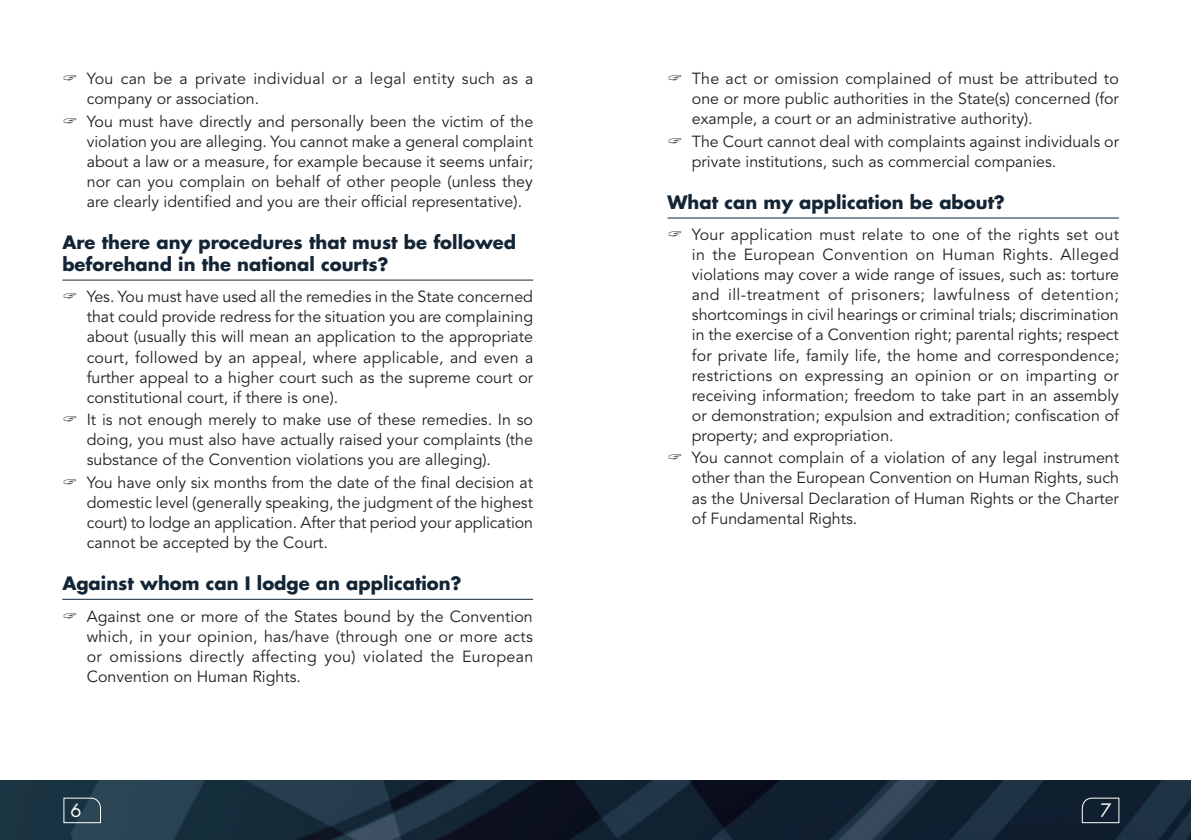
<style>
.page{position:relative;width:1191px;height:840px;background:#fff}
.page>*{position:absolute;margin:0;border:0;box-sizing:border-box;transform-origin:0 0}
.SECOND_TITRE{font:700 18px/22px "Futura Std";color:#132535}
.t1{font:18px "Futura Std";color:#fff}
.t2{font:16px/20px "Avenir LT Std";color:#231f20;text-align:justify}
.t3{font:16px/20px "Avenir LT Std";letter-spacing:.02em;color:#231f20}
</style>
<div class="page">
<img style="left:0;top:780px;width:1191px;height:59px">
<svg style="left:1081px;top:796px;width:38px;height:27px"></svg>
<svg style="left:63px;top:796px;width:38px;height:27px"></svg>
<hr style="left:62px;top:279px;width:471px;height:1px;background:#132535">
<hr style="left:62px;top:598px;width:471px;height:1px;background:#132535">
<hr style="left:667px;top:217px;width:452px;height:1px;background:#132535">
<p class="t3" style="left:87px;top:69px;width:448px">You can be a private individual or a legal entity such as a company or association.</p>
<p class="t2" style="left:87px;top:112px;width:448px">You must have directly and personally been the victim of the violation you are alleging. You cannot make a general complaint about a law or a measure, for example because it seems unfair; nor can you complain on behalf of other people (unless they are clearly identified and you are their official representative).</p>
<p class="SECOND_TITRE" style="left:62px;top:231px;width:455px">Are there any procedures that must be followed beforehand in the national courts?</p>
<p class="t2" style="left:87px;top:287px;width:448px">Yes. You must have used all the remedies in the State concerned that could provide redress for the situation you are complaining about (usually this will mean an application to the appropriate court, followed by an appeal, where applicable, and even a further appeal to a higher court such as the supreme court or constitutional court, if there is one).</p>
<p class="t2" style="left:87px;top:410px;width:448px">It is not enough merely to make use of these remedies. In so doing, you must also have actually raised your complaints (the substance of the Convention violations you are alleging).</p>
<p class="t2" style="left:87px;top:473px;width:448px">You have only six months from the date of the final decision at domestic level (generally speaking, the judgment of the highest court) to lodge an application. After that period your application cannot be accepted by the Court.</p>
<p class="SECOND_TITRE" style="left:62px;top:572px;width:400px">Against whom can I lodge an application?</p>
<p class="t2" style="left:87px;top:606px;width:448px">Against one or more of the States bound by the Convention which, in your opinion, has/have (through one or more acts or omissions directly affecting you) violated the European Convention on Human Rights.</p>
<p class="t2" style="left:692px;top:69px;width:428px">The act or omission complained of must be attributed to one or more public authorities in the State(s) concerned (for example, a court or an administrative authority).</p>
<p class="t2" style="left:692px;top:132px;width:428px">The Court cannot deal with complaints against individuals or private institutions, such as commercial companies.</p>
<p class="SECOND_TITRE" style="left:667px;top:191px;width:339px">What can my application be about?</p>
<p class="t2" style="left:692px;top:225px;width:429px">Your application must relate to one of the rights set out in the European Convention on Human Rights. Alleged violations may cover a wide range of issues, such as: torture and ill-treatment of prisoners; lawfulness of detention; shortcomings in civil hearings or criminal trials; discrimination in the exercise of a Convention right; parental rights; respect for private life, family life, the home and correspondence; restrictions on expressing an opinion or on imparting or receiving information; freedom to take part in an assembly or demonstration; expulsion and extradition; confiscation of property; and expropriation.</p>
<p class="t2" style="left:692px;top:448px;width:429px">You cannot complain of a violation of any legal instrument other than the European Convention on Human Rights, such as the Universal Declaration of Human Rights or the Charter of Fundamental Rights.</p>
<p class="t1" style="left:71px;top:798px;width:13px">6</p>
<p class="t1" style="left:1100px;top:798px;width:13px">7</p>
</div>
